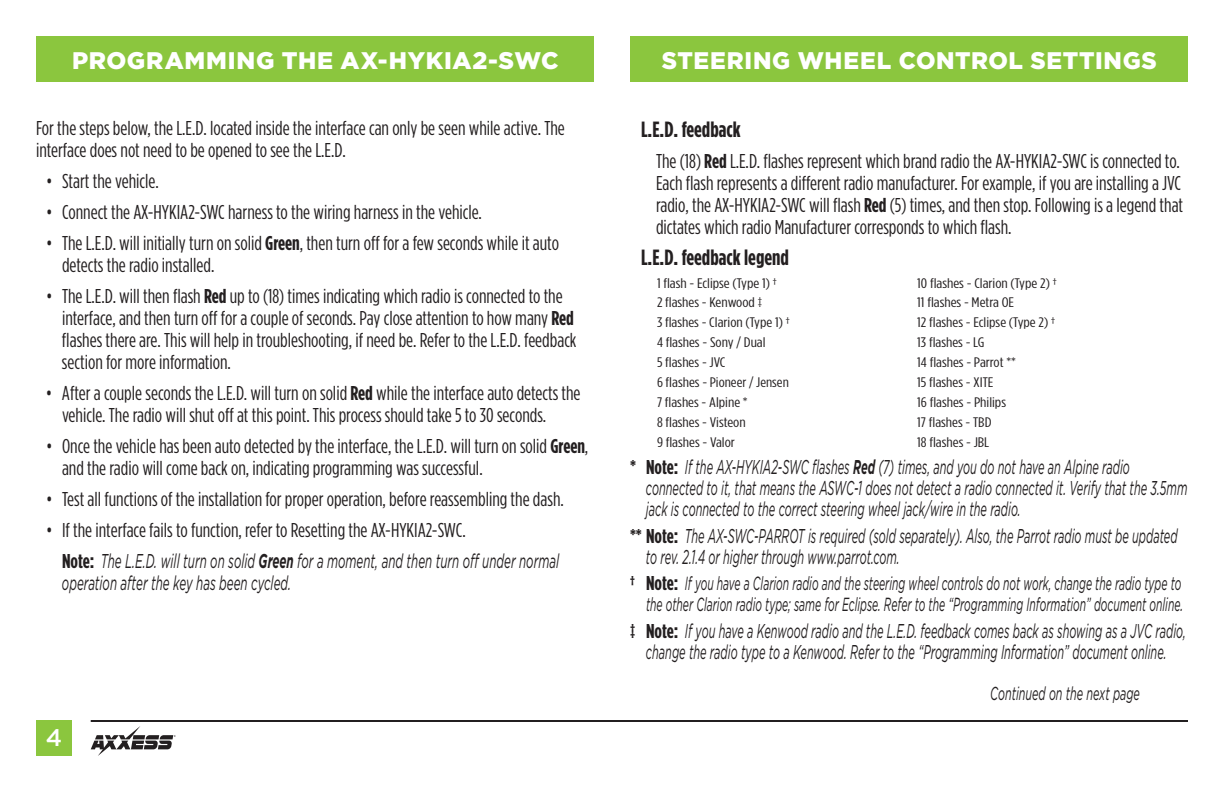
<style>
.page{position:relative;width:1224px;height:792px;background:#fff}
.page>*{position:absolute;margin:0;border:0;box-sizing:border-box;transform-origin:0 0}
.t1{font:900 24px "Gotham";letter-spacing:.03em;color:#fff}
.t2{font:500 24px "Gotham";color:#fff}
.t3{font:700 22px "Gotham Condensed";color:#231f20}
.t4{font:20px/22px "Gotham Condensed";color:#231f20}
.t5{font:italic 20px/21px "Gotham";color:#231f20;scale:.55 1}
.t6{font:italic 20px/22px "Gotham";color:#231f20;scale:.58 1}
.t7{font:italic 19px/21px "Gotham";color:#231f20;text-align:right;scale:.55 1}
.t8{font:italic 18.8px "Gotham";color:#231f20;scale:.58 1}
.t9{font:13.8px/20px "Gotham Condensed";color:#231f20;scale:1.22 1}
.s1{font-weight:700}
.s2{font-family:"Gotham Condensed";font-weight:700;font-style:normal}
.s3{font-family:"Gotham Condensed";font-weight:700;font-style:normal;font-size:20px}
.s4{font-size:20px}
</style>
<div class="page">
<div style="left:36px;top:36px;width:1152px;height:45px;background:#8bc63e"></div>
<div style="left:36px;top:720px;width:36px;height:36px;background:#8bc63e"></div>
<hr style="left:91px;top:720px;width:1097px;height:2px;background:#231f20">
<svg style="left:91px;top:726px;width:85px;height:30px"></svg>
<div style="left:594px;top:35px;width:36px;height:48px;background:#fff"></div>
<p class="t1" style="left:72px;top:47px;width:488px">PROGRAMMING THE AX-HYKIA2-SWC</p>
<p class="t1" style="left:662px;top:47px;width:497px">STEERING WHEEL CONTROL SETTINGS</p>
<p class="t4" style="left:36px;top:117px;width:530px">For the steps below, the L.E.D. located inside the interface can only be seen while active. The interface does not need to be opened to see the L.E.D.</p>
<p class="t4" style="left:46px;top:170px;width:114px">• Start the vehicle.</p>
<p class="t4" style="left:46px;top:201px;width:438px">• Connect the AX-HYKIA2-SWC harness to the wiring harness in the vehicle.</p>
<p class="t4" style="left:62px;top:232px;width:498px;text-indent:-16px">• The L.E.D. will initially turn on solid <span class="s1">Green</span>, then turn off for a few seconds while it auto detects the radio installed.</p>
<p class="t4" style="left:62px;top:285px;width:516px;text-indent:-16px">• The L.E.D. will then flash <span class="s1">Red</span> up to (18) times indicating which radio is connected to the interface, and then turn off for a couple of seconds. Pay close attention to how many <span class="s1">Red </span>flashes there are. This will help in troubleshooting, if need be. Refer to the L.E.D. feedback section for more information.</p>
<p class="t4" style="left:62px;top:382px;width:520px;text-indent:-16px">• After a couple seconds the L.E.D. will turn on solid <span class="s1">Red</span> while the interface auto detects the vehicle. The radio will shut off at this point. This process should take 5 to 30 seconds.</p>
<p class="t4" style="left:62px;top:435px;width:528px;text-indent:-16px">• Once the vehicle has been auto detected by the interface, the L.E.D. will turn on solid <span class="s1">Green</span>, and the radio will come back on, indicating programming was successful.</p>
<p class="t4" style="left:46px;top:488px;width:519px">• Test all functions of the installation for proper operation, before reassembling the dash.</p>
<p class="t4" style="left:46px;top:519px;width:421px">• If the interface fails to function, refer to Resetting the AX-HYKIA2-SWC.</p>
<p class="t6" style="left:62px;top:550px;width:859px"><span class="s2">Note:</span> The L.E.D. will turn on solid <span class="s1">Green</span> for a moment, and then turn off under normal operation after the key has been cycled.</p>
<p class="t2" style="left:46px;top:724px;width:18px">4</p>
<p class="t3" style="left:641px;top:116px;width:101px">L.E.D. feedback</p>
<p class="t4" style="left:656px;top:149px;width:529px">The (18) <span class="s1">Red</span> L.E.D. flashes represent which brand radio the AX-HYKIA2-SWC is connected to.<br>Each flash represents a different radio manufacturer. For example, if you are installing a JVC radio, the AX-HYKIA2-SWC will flash <span class="s1">Red</span> (5) times, and then stop. Following is a legend that dictates which radio Manufacturer corresponds to which flash.</p>
<p class="t3" style="left:641px;top:244px;width:149px">L.E.D. feedback legend</p>
<p class="t9" style="left:657px;top:272px;width:110px">1 flash - Eclipse (Type 1) †<br>2 flashes - Kenwood ‡<br>3 flashes - Clarion (Type 1) †<br>4 flashes - Sony / Dual<br>5 flashes - JVC<br>6 flashes - Pioneer / Jensen<br>7 flashes - Alpine *<br>8 flashes - Visteon<br>9 flashes - Valor</p>
<p class="t9" style="left:917px;top:272px;width:116px">10 flashes - Clarion (Type 2) †<br>11 flashes - Metra OE<br>12 flashes - Eclipse (Type 2) †<br>13 flashes - LG<br>14 flashes - Parrot **<br>15 flashes - XITE<br>16 flashes - Philips<br>17 flashes - TBD<br>18 flashes - JBL</p>
<p class="t5" style="left:646px;top:456px;width:986px;text-indent:-16px"><span class="s2">* Note:</span> If the AX-HYKIA2-SWC flashes <span class="s1">Red</span> (7) times, and you do not have an Alpine radio connected to it, that means the ASWC-1 does not detect a radio connected it. Verify that the 3.5mm jack is connected to the correct steering wheel jack/wire in the radio.</p>
<p class="t5" style="left:646px;top:525px;width:968px;text-indent:-16px"><span class="s2">** Note:</span> The AX-SWC-PARROT is required (sold separately). Also, the Parrot radio must be updated to rev. 2.1.4 or higher through www.parrot.com.</p>
<p class="t7" style="left:630px;top:573px;width:1008px"><span class="s3">† Note:</span> If you have a Clarion radio and the steering wheel controls do not work, change the radio type to the other Clarion radio type; same for Eclipse. Refer to the “Programming Information” document online<span class="s4">.</span></p>
<p class="t5" style="left:630px;top:621px;width:1012px;text-align:center"><span class="s2">‡ Note:</span> If you have a Kenwood radio and the L.E.D. feedback comes back as showing as a JVC radio, change the radio type to a Kenwood. Refer to the “Programming Information” document online.</p>
<p class="t8" style="left:990px;top:683px;width:260px">Continued on the next page</p>
</div>
